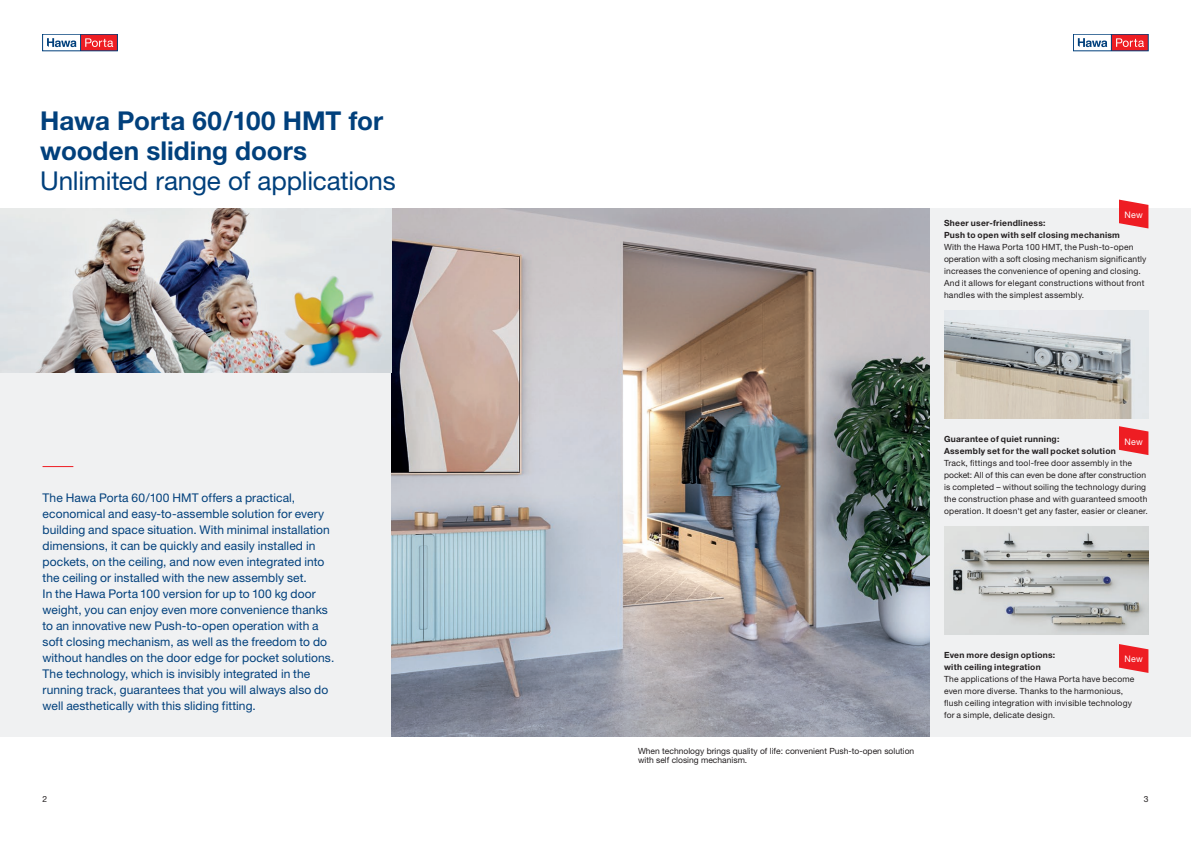
<style>
.page{position:relative;width:1191px;height:842px;background:#fff}
.page>*{position:absolute;margin:0;border:0;box-sizing:border-box;transform-origin:0 0}
.t1{font:700 26px/30px "Helvetica Neue LT Std";color:#01407c}
.t2{font:26px "Helvetica Neue LT Std";letter-spacing:-.01em;color:#01407c}
.t3{font:12px/16px "Helvetica Neue LT Std";letter-spacing:.005em;color:#01407c}
.t4{font:9px "Helvetica Neue LT Std";letter-spacing:.025em;color:#fff}
.t5{font:8.5px/12px "Helvetica Neue LT Std";letter-spacing:.02em;color:#231f20}
.t6{font:700 8.5px/12px "Helvetica Neue LT Std";letter-spacing:.03em;color:#231f20}
.t7{font:8.5px/9px "Helvetica Neue LT Std";color:#231f20}
</style>
<div class="page">
<div style="left:0;top:209px;width:1191px;height:528px;background:#f0f1f2"></div>
<img style="left:391px;top:209px;width:539px;height:528px">
<svg style="left:1073px;top:34px;width:75px;height:17px"></svg>
<svg style="left:42px;top:34px;width:76px;height:17px"></svg>
<hr style="left:43px;top:466px;width:30px;height:1px;background:#ee1d23">
<img style="left:0;top:209px;width:391px;height:164px">
<img style="left:944px;top:526px;width:204px;height:108px">
<svg style="left:1119px;top:200px;width:29px;height:28px"></svg>
<img style="left:944px;top:310px;width:204px;height:108px">
<svg style="left:1119px;top:426px;width:29px;height:29px"></svg>
<svg style="left:1119px;top:644px;width:29px;height:29px"></svg>
<h1 class="t1" style="left:40px;top:105px;width:344px">Hawa Porta 60/100 HMT for wooden sliding doors</h1>
<h1 class="t2" style="left:40px;top:165px;width:357px">Unlimited range of applications</h1>
<p class="t3" style="left:43px;top:490px;width:293px">The Hawa Porta 60/100 HMT offers a practical, economical and easy-to-assemble solution for every building and space situation. With minimal installation dimensions, it can be quickly and easily installed in pockets, on the ceiling, and now even integrated into the ceiling or installed with the new assembly set.<br>In the Hawa Porta 100 version for up to 100 kg door weight, you can enjoy even more convenience thanks to an innovative new Push-to-open operation with a soft closing mechanism, as well as the freedom to do without handles on the door edge for pocket solutions.<br>The technology, which is invisibly integrated in the running track, guarantees that you will always also do well aesthetically with this sliding fitting.</p>
<p class="t4" style="left:1124px;top:209px;width:20px">New</p>
<p class="t6" style="left:944px;top:217px;width:177px">Sheer user-friendliness:<br>Push to open with self closing mechanism</p>
<p class="t5" style="left:944px;top:241px;width:204px">With the Hawa Porta 100 HMT, the Push-to-open operation with a soft closing mechanism significantly increases the convenience of opening and closing.<br>And it allows for elegant constructions without front handles with the simplest assembly.</p>
<p class="t6" style="left:944px;top:433px;width:173px">Guarantee of quiet running:<br>Assembly set for the wall pocket solution</p>
<p class="t5" style="left:944px;top:457px;width:205px">Track, fittings and tool-free door assembly in the pocket: All of this can even be done after construction is completed – without soiling the technology during the construction phase and with guaranteed smooth operation. It doesn't get any faster, easier or cleaner.</p>
<p class="t4" style="left:1124px;top:436px;width:20px">New</p>
<p class="t7" style="left:638px;top:746px;width:278px">When technology brings quality of life: convenient Push-to-open solution with self closing mechanism.</p>
<p class="t6" style="left:944px;top:649px;width:113px">Even more design options: with ceiling integration</p>
<p class="t5" style="left:944px;top:673px;width:192px">The applications of the Hawa Porta have become even more diverse. Thanks to the harmonious, flush ceiling integration with invisible technology for a simple, delicate design.</p>
<p class="t4" style="left:1124px;top:654px;width:20px">New</p>
<p class="t5" style="left:43px;top:793px;width:6px">2</p>
<p class="t5" style="left:1143px;top:793px;width:6px">3</p>
</div>
